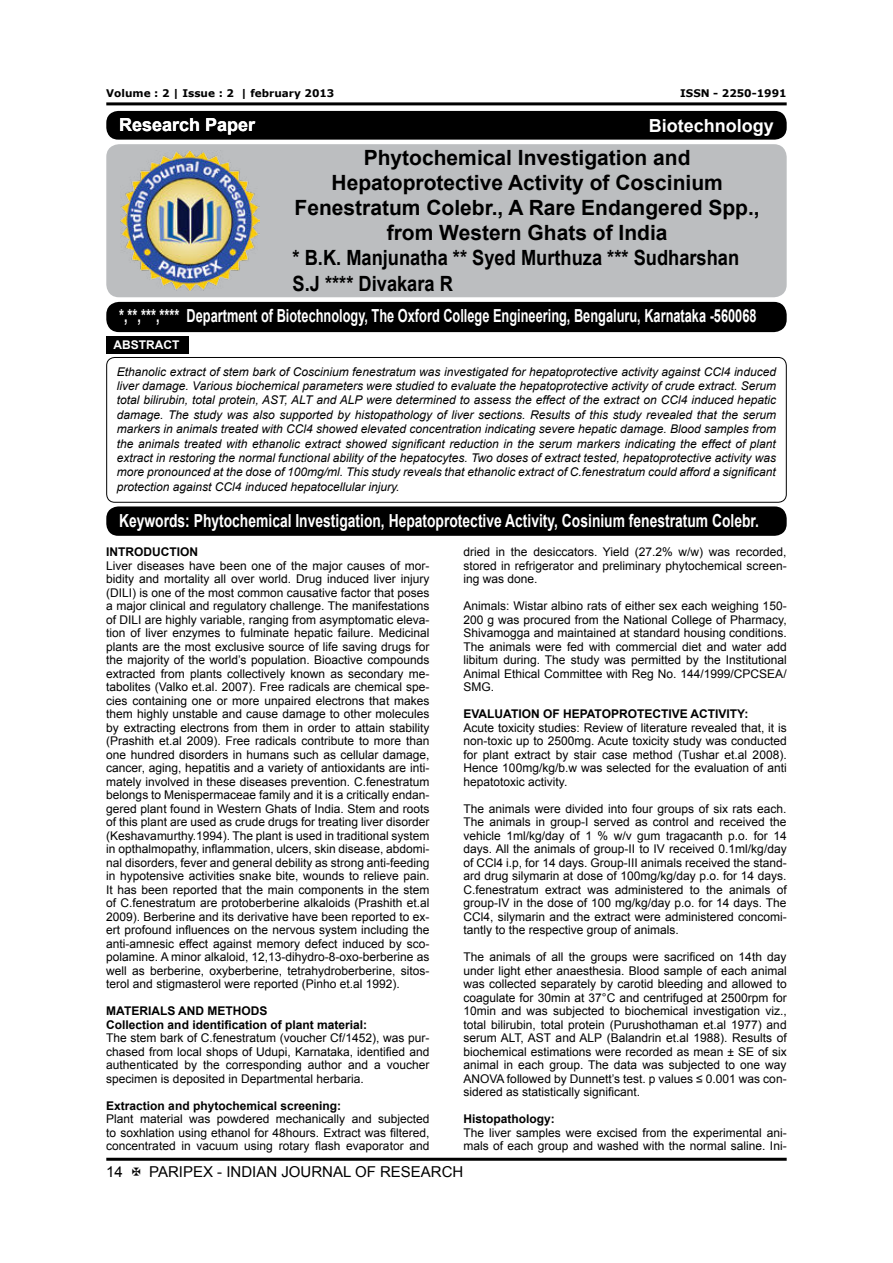
<style>
.page{position:relative;width:893px;height:1263px;background:#fff}
.page>*{position:absolute;margin:0;border:0;box-sizing:border-box;transform-origin:0 0}
.t1{font:700 21px "Arial";color:#000}
.t2{font:700 21px "Arial";color:#000;scale:.87 1}
.t3{font:700 18px "Arial";color:#fff;scale:.71 1}
.t4{font:700 18px "Arial";color:#fff;scale:.77 1}
.t5{font:700 18px "Arial";color:#fff}
.t6{font:15px "Arial";color:#000}
.t7{font:12px/13.5px "Arial";color:#000;text-align:justify}
.t8{font:italic 12px/14.4px "Arial";color:#000;text-align:justify}
.t9{font:700 12px/13.5px "Arial";color:#000}
.t10{font:700 12px "Arial";color:#fff}
.t11{font:700 10.5px "Verdana";color:#000}
</style>
<div class="page">
<hr style="left:106px;top:102px;width:681px;height:3px;background:#000">
<hr style="left:106px;top:1158px;width:681px;height:3px;background:#000">
<div style="left:106px;top:144px;width:681px;height:153px;background:#bcbec0;border-radius:13px"></div>
<div style="left:106px;top:111px;width:681px;height:29px;background:#000;border-radius:12px"></div>
<img style="left:120px;top:151px;width:140px;height:140px">
<div style="left:106px;top:302px;width:681px;height:30px;background:#000;border-radius:13px"></div>
<div style="left:106px;top:357px;width:681px;height:146px;border:1px solid #000;border-radius:8px"></div>
<div style="left:106px;top:336px;width:82px;height:17px;background:#000"></div>
<div style="left:106px;top:506px;width:681px;height:30px;background:#000;border-radius:12px"></div>
<p class="t11" style="left:106px;top:89px;width:230px">Volume : 2 | Issue : 2 | february 2013</p>
<p class="t11" style="left:680px;top:89px;width:108px">ISSN - 2250-1991</p>
<h2 class="t5" style="left:119px;top:118px;width:138px">Research Paper</h2>
<h2 class="t5" style="left:649px;top:119px;width:127px">Biotechnology</h2>
<h1 class="t1" style="left:364px;top:149px;width:328px">Phytochemical Investigation and</h1>
<h1 class="t1" style="left:331px;top:174px;width:393px">Hepatoprotective Activity of Coscinium</h1>
<h1 class="t1" style="left:295px;top:200px;width:467px">Fenestratum Colebr., A Rare Endangered Spp.,</h1>
<h1 class="t1" style="left:387px;top:225px;width:282px">from Western Ghats of India</h1>
<h1 class="t2" style="left:293px;top:250px;width:515px">* B.K. Manjunatha ** Syed Murthuza *** Sudharshan</h1>
<h1 class="t2" style="left:293px;top:275px;width:186px">S.J **** Divakara R</h1>
<h2 class="t3" style="left:119px;top:309px;width:899px">*,**,***,**** Department of Biotechnology, The Oxford College Engineering, Bengaluru, Karnataka -560068</h2>
<p class="t10" style="left:113px;top:340px;width:67px">ABSTRACT</p>
<p class="t8" style="left:117px;top:365px;width:661px">Ethanolic extract of stem bark of Coscinium fenestratum was investigated for hepatoprotective activity against CCl4 induced liver damage. Various biochemical parameters were studied to evaluate the hepatoprotective activity of crude extract. Serum total bilirubin, total protein, AST, ALT and ALP were determined to assess the effect of the extract on CCl4 induced hepatic damage. The study was also supported by histopathology of liver sections. Results of this study revealed that the serum markers in animals treated with CCl4 showed elevated concentration indicating severe hepatic damage. Blood samples from the animals treated with ethanolic extract showed significant reduction in the serum markers indicating the effect of plant extract in restoring the normal functional ability of the hepatocytes. Two doses of extract tested, hepatoprotective activity was more pronounced at the dose of 100mg/ml. This study reveals that ethanolic extract of C.fenestratum could afford a significant protection against CCl4 induced hepatocellular injury.</p>
<h2 class="t4" style="left:119px;top:514px;width:833px">Keywords: Phytochemical Investigation, Hepatoprotective Activity, Cosinium fenestratum Colebr.</h2>
<p class="t9" style="left:106px;top:546px;width:93px">INTRODUCTION</p>
<p class="t7" style="left:106px;top:560px;width:325px">Liver diseases have been one of the major causes of mor&shy;bidity and mortality all over world. Drug induced liver injury (DILI) is one of the most common causative factor that poses a major clinical and regulatory challenge. The manifestations of DILI are highly variable, ranging from asymptomatic eleva&shy;tion of liver enzymes to fulminate hepatic failure. Medicinal plants are the most exclusive source of life saving drugs for the majority of the world’s population. Bioactive compounds extracted from plants collectively known as secondary me&shy;tabolites (Valko et.al. 2007). Free radicals are chemical spe&shy;cies containing one or more unpaired electrons that makes them highly unstable and cause damage to other molecules by extracting electrons from them in order to attain stability (Prashith et.al 2009). Free radicals contribute to more than one hundred disorders in humans such as cellular damage, cancer, aging, hepatitis and a variety of antioxidants are inti&shy;mately involved in these diseases prevention. C.fenestratum belongs to Menispermaceae family and it is a critically endan&shy;gered plant found in Western Ghats of India. Stem and roots of this plant are used as crude drugs for treating liver disorder (Keshavamurthy.1994). The plant is used in traditional system in opthalmopathy, inflammation, ulcers, skin disease, abdomi&shy;nal disorders, fever and general debility as strong anti-feeding in hypotensive activities snake bite, wounds to relieve pain.<br>It has been reported that the main components in the stem of C.fenestratum are protoberberine alkaloids (Prashith et.al 2009). Berberine and its derivative have been reported to ex&shy;ert profound influences on the nervous system including the anti-amnesic effect against memory defect induced by sco&shy;polamine. A minor alkaloid, 12,13-dihydro-8-oxo-berberine as well as berberine, oxyberberine, tetrahydroberberine, sitos&shy;terol and stigmasterol were reported (Pinho et.al 1992).</p>
<p class="t9" style="left:106px;top:1005px;width:262px">MATERIALS AND METHODS<br>Collection and identification of plant material:</p>
<p class="t7" style="left:106px;top:1032px;width:325px">The stem bark of C.fenestratum (voucher Cf/1452), was pur&shy;chased from local shops of Udupi, Karnataka, identified and authenticated by the corresponding author and a voucher specimen is deposited in Departmental herbaria.</p>
<p class="t9" style="left:106px;top:1100px;width:236px">Extraction and phytochemical screening:</p>
<p class="t7" style="left:106px;top:1113px;width:325px">Plant material was powdered mechanically and subjected to soxhlation using ethanol for 48hours. Extract was filtered, concentrated in vacuum using rotary flash evaporator and</p>
<p class="t7" style="left:463px;top:546px;width:325px">dried in the desiccators. Yield (27.2% w/w) was recorded, stored in refrigerator and preliminary phytochemical screen&shy;ing was done.</p>
<p class="t7" style="left:463px;top:600px;width:325px">Animals: Wistar albino rats of either sex each weighing 150- 200 g was procured from the National College of Pharmacy, Shivamogga and maintained at standard housing conditions.<br>The animals were fed with commercial diet and water add libitum during. The study was permitted by the Institutional Animal Ethical Committee with Reg No. 144/1999/CPCSEA/ SMG.</p>
<p class="t9" style="left:463px;top:708px;width:286px">EVALUATION OF HEPATOPROTECTIVE ACTIVITY:</p>
<p class="t7" style="left:463px;top:722px;width:325px">Acute toxicity studies: Review of literature revealed that, it is non-toxic up to 2500mg. Acute toxicity study was conducted for plant extract by stair case method (Tushar et.al 2008).<br>Hence 100mg/kg/b.w was selected for the evaluation of anti hepatotoxic activity.</p>
<p class="t7" style="left:463px;top:803px;width:325px">The animals were divided into four groups of six rats each.<br>The animals in group-I served as control and received the vehicle 1ml/kg/day of 1 % w/v gum tragacanth p.o. for 14 days. All the animals of group-II to IV received 0.1ml/kg/day of CCl4 i.p, for 14 days. Group-III animals received the stand&shy;ard drug silymarin at dose of 100mg/kg/day p.o. for 14 days.<br>C.fenestratum extract was administered to the animals of group-IV in the dose of 100 mg/kg/day p.o. for 14 days. The CCl4, silymarin and the extract were administered concomi&shy;tantly to the respective group of animals.</p>
<p class="t7" style="left:463px;top:950px;width:325px">The animals of all the groups were sacrificed on 14th day under light ether anaesthesia. Blood sample of each animal was collected separately by carotid bleeding and allowed to coagulate for 30min at 37°C and centrifuged at 2500rpm for 10min and was subjected to biochemical investigation viz., total bilirubin, total protein (Purushothaman et.al 1977) and serum ALT, AST and ALP (Balandrin et.al 1988). Results of biochemical estimations were recorded as mean ± SE of six animal in each group. The data was subjected to one way ANOVA followed by Dunnett’s test. p values ≤ 0.001 was con&shy;sidered as statistically significant.</p>
<p class="t9" style="left:463px;top:1113px;width:93px">Histopathology:</p>
<p class="t7" style="left:463px;top:1127px;width:325px">The liver samples were excised from the experimental ani&shy;mals of each group and washed with the normal saline. Ini-</p>
<p class="t6" style="left:106px;top:1166px;width:18px">14</p>
<p class="t6" style="left:149px;top:1166px;width:316px">PARIPEX - INDIAN JOURNAL OF RESEARCH</p>
</div>
